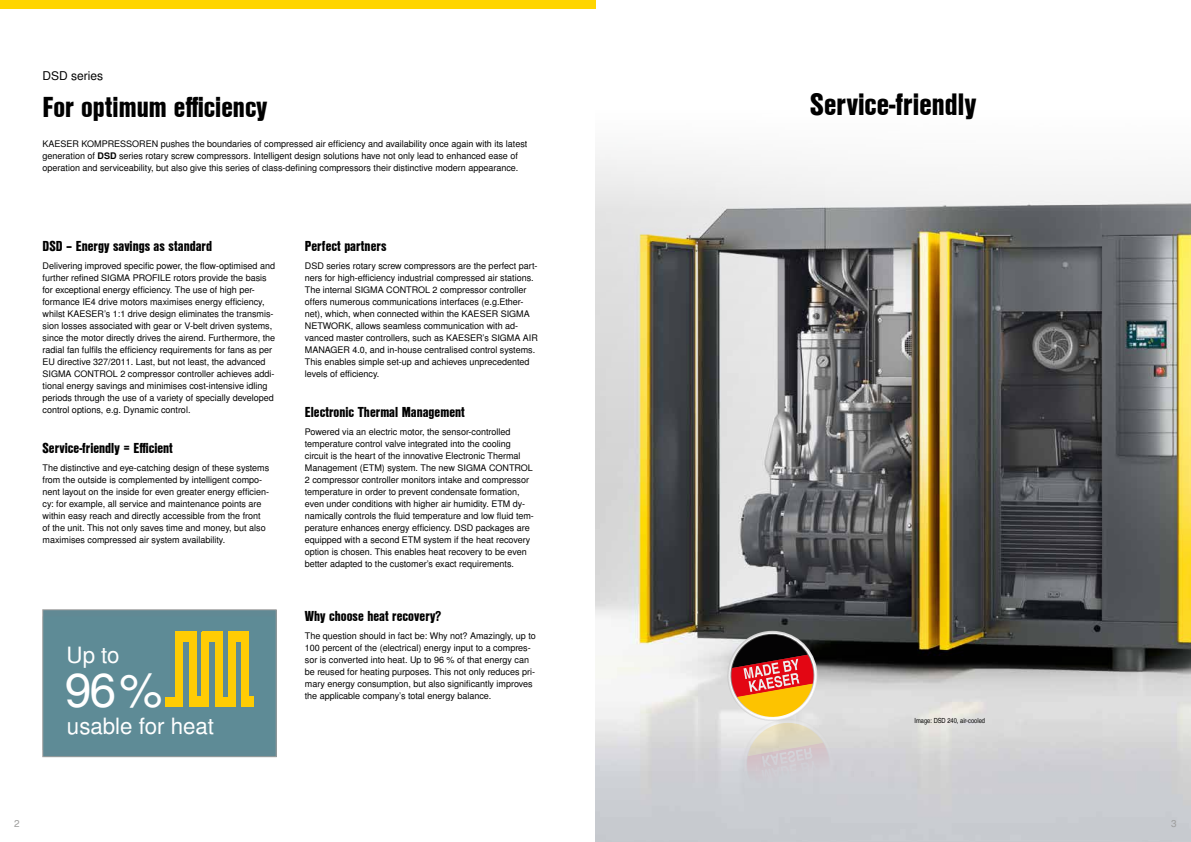
<style>
.page{position:relative;width:1191px;height:842px;background:#fff}
.page>*{position:absolute;margin:0;border:0;box-sizing:border-box;transform-origin:0 0}
.t1{font:47.9px "Nimbus San L";color:#fff}
.t2{font:30px "Nimbus San L Bla Con";color:#000}
.t3{font:28px "Nimbus San L Bla Con";color:#000}
.t4{font:22.3px "Nimbus San L";color:#fff}
.t5{font:14px "Nimbus San L Bla Con";color:#000}
.t6{font:12px "Nimbus San L";color:#000}
.t7{font:10px "Nimbus San L";color:#9d9d9c}
.t8{font:9px/12px "Nimbus San L";color:#000}
.t9{font:7px "Nimbus San L Reg Con";color:#000}
.s1{font-weight:700}
</style>
<div class="page">
<img style="left:595px;top:0;width:596px;height:842px">
<svg style="left:724px;top:631px;width:112px;height:181px;background:#c0a79b"></svg>
<div style="left:0;top:0;width:595px;height:9px;background:#ffd500"></div>
<div style="left:43px;top:610px;width:233px;height:147px;background:#618994"></div>
<div style="left:166px;top:697px;width:17px;height:10px;background:#ffcc04"></div>
<div style="left:176px;top:632px;width:7px;height:75px;background:#ffcc04"></div>
<div style="left:176px;top:631px;width:20px;height:11px;background:#ffcc04"></div>
<div style="left:189px;top:631px;width:7px;height:76px;background:#ffcc04"></div>
<div style="left:189px;top:697px;width:20px;height:10px;background:#ffcc04"></div>
<div style="left:202px;top:632px;width:7px;height:75px;background:#ffcc04"></div>
<div style="left:202px;top:631px;width:20px;height:11px;background:#ffcc04"></div>
<div style="left:215px;top:631px;width:7px;height:76px;background:#ffcc04"></div>
<div style="left:218px;top:697px;width:18px;height:10px;background:#ffcc04"></div>
<div style="left:228px;top:632px;width:8px;height:75px;background:#ffcc04"></div>
<div style="left:228px;top:631px;width:21px;height:11px;background:#ffcc04"></div>
<div style="left:242px;top:631px;width:7px;height:76px;background:#ffcc04"></div>
<div style="left:242px;top:697px;width:12px;height:10px;background:#ffcc04"></div>
<div style="left:43px;top:609px;width:233px;height:148px;border:1px solid #9d9d9c"></div>
<h3 class="t6" style="left:43px;top:69px;width:62px">DSD series</h3>
<h3 class="t3" style="left:43px;top:86px;width:226px">For optimum efficiency</h3>
<h2 class="t2" style="left:810px;top:81px;width:167px">Service-friendly</h2>
<p class="t8" style="left:43px;top:138px;width:486px">KAESER KOMPRESSOREN pushes the boundaries of compressed air efficiency and availability once again with its latest generation of <span class="s1">DSD</span> series rotary screw compressors. Intelligent design solutions have not only lead to enhanced ease of operation and serviceability, but also give this series of class-defining compressors their distinctive modern appearance.</p>
<h3 class="t5" style="left:43px;top:235px;width:171px">DSD – Energy savings as standard</h3>
<p class="t8" style="left:43px;top:260px;width:234px">Delivering improved specific power, the flow-optimised and further refined SIGMA PROFILE rotors provide the basis for exceptional energy efficiency. The use of high per&shy;formance IE4 drive motors maximises energy efficiency, whilst KAESER’s 1:1 drive design eliminates the transmis&shy;sion losses associated with gear or V-belt driven systems, since the motor directly drives the airend. Furthermore, the radial fan fulfils the efficiency requirements for fans as per EU directive 327/2011. Last, but not least, the advanced SIGMA CONTROL 2 compressor controller achieves addi&shy;tional energy savings and minimises cost-intensive idling periods through the use of a variety of specially developed control options, e.g. Dynamic control.</p>
<h3 class="t5" style="left:43px;top:437px;width:132px">Service-friendly = Efficient</h3>
<p class="t8" style="left:43px;top:462px;width:228px">The distinctive and eye-catching design of these systems from the outside is complemented by intelligent compo&shy;nent layout on the inside for even greater energy efficien&shy;cy: for example, all service and maintenance points are within easy reach and directly accessible from the front of the unit. This not only saves time and money, but also maximises compressed air system availability.</p>
<h3 class="t4" style="left:67px;top:641px;width:54px">Up to</h3>
<h1 class="t1" style="left:65px;top:661px;width:99px">96%</h1>
<h3 class="t4" style="left:67px;top:713px;width:149px">usable for heat</h3>
<h3 class="t5" style="left:305px;top:235px;width:83px">Perfect partners</h3>
<p class="t8" style="left:305px;top:260px;width:235px">DSD series rotary screw compressors are the perfect part&shy;ners for high-efficiency industrial compressed air stations.<br>The internal SIGMA CONTROL 2 compressor controller offers numerous communications interfaces (e.g.Ether&shy;net), which, when connected within the KAESER SIGMA NETWORK, allows seamless communication with ad&shy;vanced master controllers, such as KAESER’s SIGMA AIR MANAGER 4.0, and in-house centralised control systems.<br>This enables simple set-up and achieves unprecedented levels of efficiency.</p>
<h3 class="t5" style="left:305px;top:401px;width:162px">Electronic Thermal Management</h3>
<p class="t8" style="left:305px;top:426px;width:230px">Powered via an electric motor, the sensor-controlled temperature control valve integrated into the cooling circuit is the heart of the innovative Electronic Thermal Management (ETM) system. The new SIGMA CONTROL 2 compressor controller monitors intake and compressor temperature in order to prevent condensate formation, even under conditions with higher air humidity. ETM dy&shy;namically controls the fluid temperature and low fluid tem&shy;perature enhances energy efficiency. DSD packages are equipped with a second ETM system if the heat recovery option is chosen. This enables heat recovery to be even better adapted to the customer’s exact requirements.</p>
<h3 class="t5" style="left:305px;top:605px;width:138px">Why choose heat recovery?</h3>
<p class="t8" style="left:305px;top:630px;width:232px">The question should in fact be: Why not? Amazingly, up to 100 percent of the (electrical) energy input to a compres&shy;sor is converted into heat. Up to 96 % of that energy can be reused for heating purposes. This not only reduces pri&shy;mary energy consumption, but also significantly improves the applicable company’s total energy balance.</p>
<p class="t9" style="left:914px;top:716px;width:72px">Image: DSD 240, air-cooled</p>
<p class="t7" style="left:14px;top:817px;width:7px">2</p>
<p class="t7" style="left:1171px;top:817px;width:7px">3</p>
</div>
